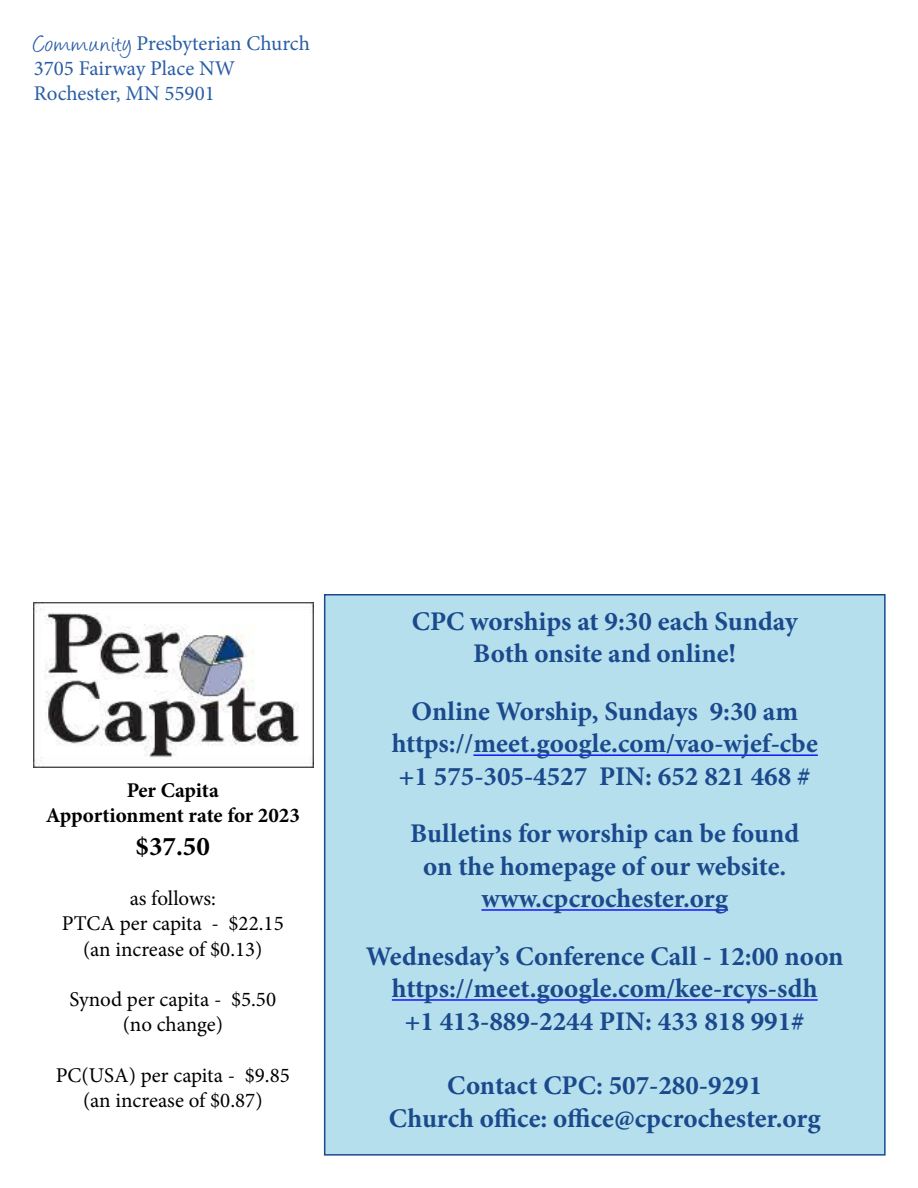
<style>
.page{position:relative;width:918px;height:1188px;background:#fff}
.page>*{position:absolute;margin:0;border:0;box-sizing:border-box;transform-origin:0 0}
.t1{font:700 27px/32.4px "Minion Pro";color:#1b4a8c;text-align:center}
.t2{font:700 27px "Minion Pro";color:#000}
.t3{font:21px/25.2px "Minion Pro";color:#000;text-align:center}
.t4{font:21px/25.2px "Minion Pro";color:#295da5}
.t5{font:700 21px/25.2px "Minion Pro";letter-spacing:-.005em;color:#000;text-align:center}
.s1{font-family:"Angelina";font-size:27px}
</style>
<div class="page">
<div style="left:325px;top:595px;width:560px;height:560px;background:#b6dfee"></div>
<hr style="left:473px;top:755px;width:345px;height:1px;background:#00f">
<hr style="left:481px;top:909px;width:247px;height:2px;background:#00f">
<hr style="left:392px;top:999px;width:426px;height:2px;background:#00f">
<div style="left:324px;top:594px;width:562px;height:562px;border:2px solid #1b4a8c"></div>
<img style="left:34px;top:603px;width:279px;height:165px">
<p class="t4" style="left:34px;top:31px;width:278px"><span class="s1">Community</span> Presbyterian Church<br>3705 Fairway Place NW<br>Rochester, MN 55901</p>
<p class="t5" style="left:46px;top:778px;width:256px">Per Capita<br>Apportionment rate for 2023</p>
<p class="t2" style="left:136px;top:827px;width:76px">$37.50</p>
<p class="t3" style="left:62px;top:886px;width:223px">as follows:<br>PTCA per capita - $22.15 (an increase of $0.13)</p>
<p class="t3" style="left:69px;top:987px;width:208px">Synod per capita - $5.50 (no change)</p>
<p class="t3" style="left:56px;top:1062px;width:236px">PC(USA) per capita - $9.85 (an increase of $0.87)</p>
<p class="t1" style="left:412px;top:605px;width:387px">CPC worships at 9:30 each Sunday<br>Both onsite and online!</p>
<p class="t1" style="left:392px;top:695px;width:428px">Online Worship, Sundays 9:30 am https://meet.google.com/vao-wjef-cbe +1 575-305-4527 PIN: 652 821 468 #</p>
<p class="t1" style="left:410px;top:817px;width:391px">Bulletins for worship can be found on the homepage of our website. www.cpcrochester.org</p>
<p class="t1" style="left:366px;top:940px;width:479px">Wednesday’s Conference Call - 12:00 noon https://meet.google.com/kee-rcys-sdh<br>+1 413-889-2244 PIN: 433 818 991#</p>
<p class="t1" style="left:389px;top:1069px;width:433px">Contact CPC: 507-280-9291<br>Church office: office@cpcrochester.org</p>
</div>
